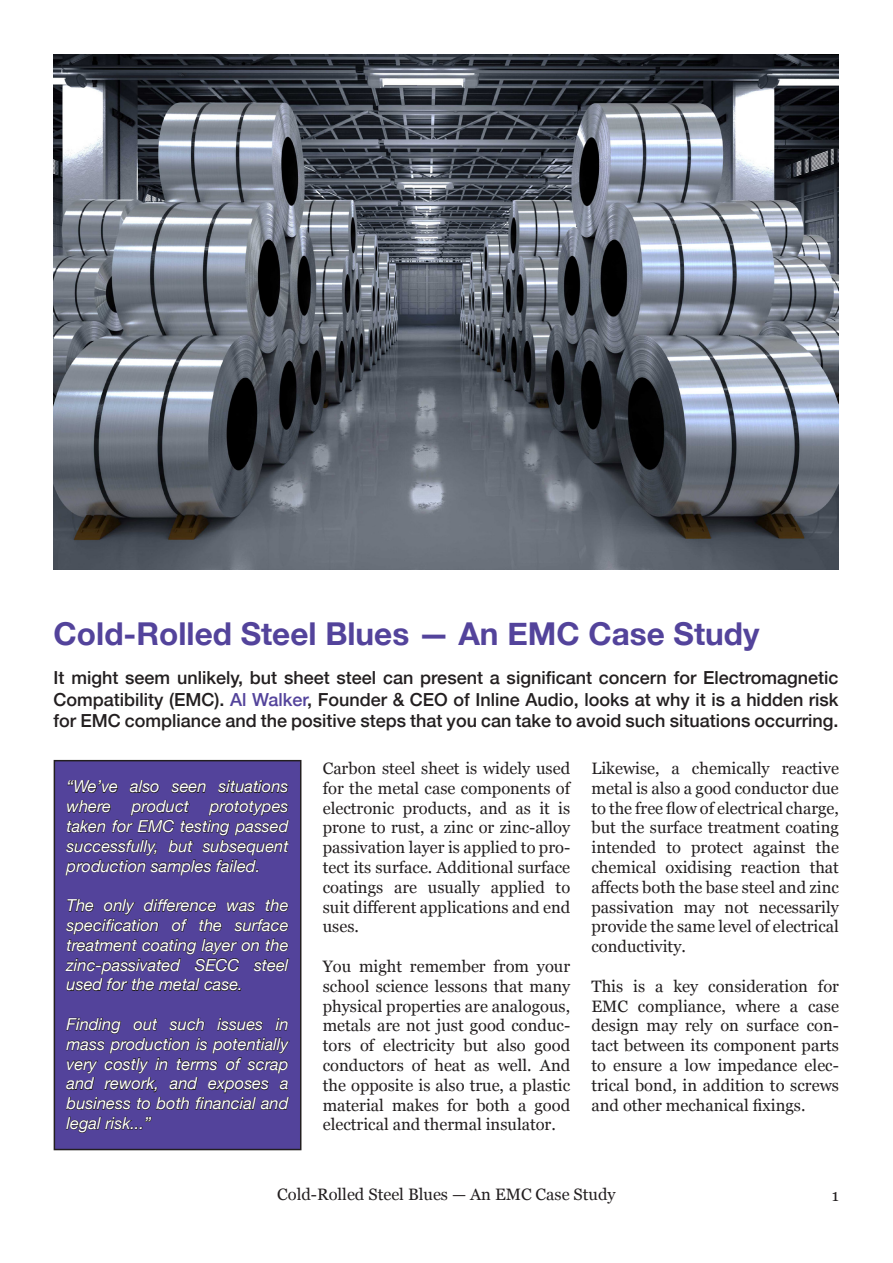
<style>
.page{position:relative;width:893px;height:1263px;background:#fff}
.page>*{position:absolute;margin:0;border:0;box-sizing:border-box;transform-origin:0 0}
.t1{font:700 31.5px "Helvetica Neue";color:#53439b}
.t2{font:500 18px/21.6px "Helvetica Neue";color:#231f20;text-align:justify}
.t3{font:16.5px/19.8px "Georgia";color:#231f20;text-align:justify}
.t4{font:italic 16.5px/19.8px "Helvetica Neue";color:#fff;text-align:justify}
.s1{color:#53439b}
</style>
<div class="page">
<div style="left:54px;top:761px;width:247px;height:388px;background:#53439b"></div>
<div style="left:54px;top:760px;width:247px;height:390px;border:2px solid #231f20"></div>
<svg style="left:67px;top:780px;width:51px;height:13px"></svg>
<svg style="left:129px;top:780px;width:31px;height:13px"></svg>
<svg style="left:171px;top:783px;width:35px;height:10px"></svg>
<svg style="left:218px;top:780px;width:71px;height:13px"></svg>
<svg style="left:65px;top:800px;width:225px;height:76px"></svg>
<svg style="left:65px;top:898px;width:224px;height:93px"></svg>
<svg style="left:66px;top:1017px;width:224px;height:93px"></svg>
<svg style="left:66px;top:1116px;width:86px;height:17px"></svg>
<img style="left:54px;top:54px;width:785px;height:516px">
<p class="t1" style="left:54px;top:609px;width:707px">Cold-Rolled Steel Blues — An EMC Case Study</p>
<p class="t2" style="left:54px;top:665px;width:786px">It might seem unlikely, but sheet steel can present a significant concern for Electromagnetic Compatibility (EMC). <span class="s1">Al Walker</span>, Founder &amp; CEO of Inline Audio, looks at why it is a hidden risk for EMC compliance and the positive steps that you can take to avoid such situations occurring.</p>
<p class="t3" style="left:323px;top:758px;width:249px">Carbon steel sheet is widely used for the metal case components of electronic products, and as it is prone to rust, a zinc or zinc-alloy passivation layer is applied to pro&shy;tect its surface. Additional surface coatings are usually applied to suit different applications and end uses.</p>
<p class="t3" style="left:323px;top:956px;width:249px">You might remember from your school science lessons that many physical properties are analogous, metals are not just good conduc&shy;tors of electricity but also good conductors of heat as well. And the opposite is also true, a plastic material makes for both a good electrical and thermal insulator.</p>
<p class="t3" style="left:591px;top:758px;width:249px">Likewise, a chemically reactive metal is also a good conductor due to the free flow of electrical charge, but the surface treatment coating intended to protect against the chemical oxidising reaction that affects both the base steel and zinc passivation may not necessarily provide the same level of electrical conductivity.</p>
<p class="t3" style="left:591px;top:975px;width:249px">This is a key consideration for EMC compliance, where a case design may rely on surface con&shy;tact between its component parts to ensure a low impedance elec&shy;trical bond, in addition to screws and other mechanical fixings.</p>
<p class="t4" style="left:67px;top:777px;width:223px">“We’ve also seen situations where product prototypes taken for EMC testing passed successfully, but subsequent production samples failed.</p>
<p class="t4" style="left:67px;top:896px;width:223px">The only difference was the specification of the surface treatment coating layer on the zinc-passivated SECC steel used for the metal case.</p>
<p class="t4" style="left:67px;top:1015px;width:223px">Finding out such issues in mass production is potentially very costly in terms of scrap and rework, and exposes a business to both financial and legal risk...”</p>
<p class="t3" style="left:277px;top:1184px;width:340px">Cold-Rolled Steel Blues — An EMC Case Study</p>
<p class="t3" style="left:832px;top:1184px;width:9px">1</p>
</div>
